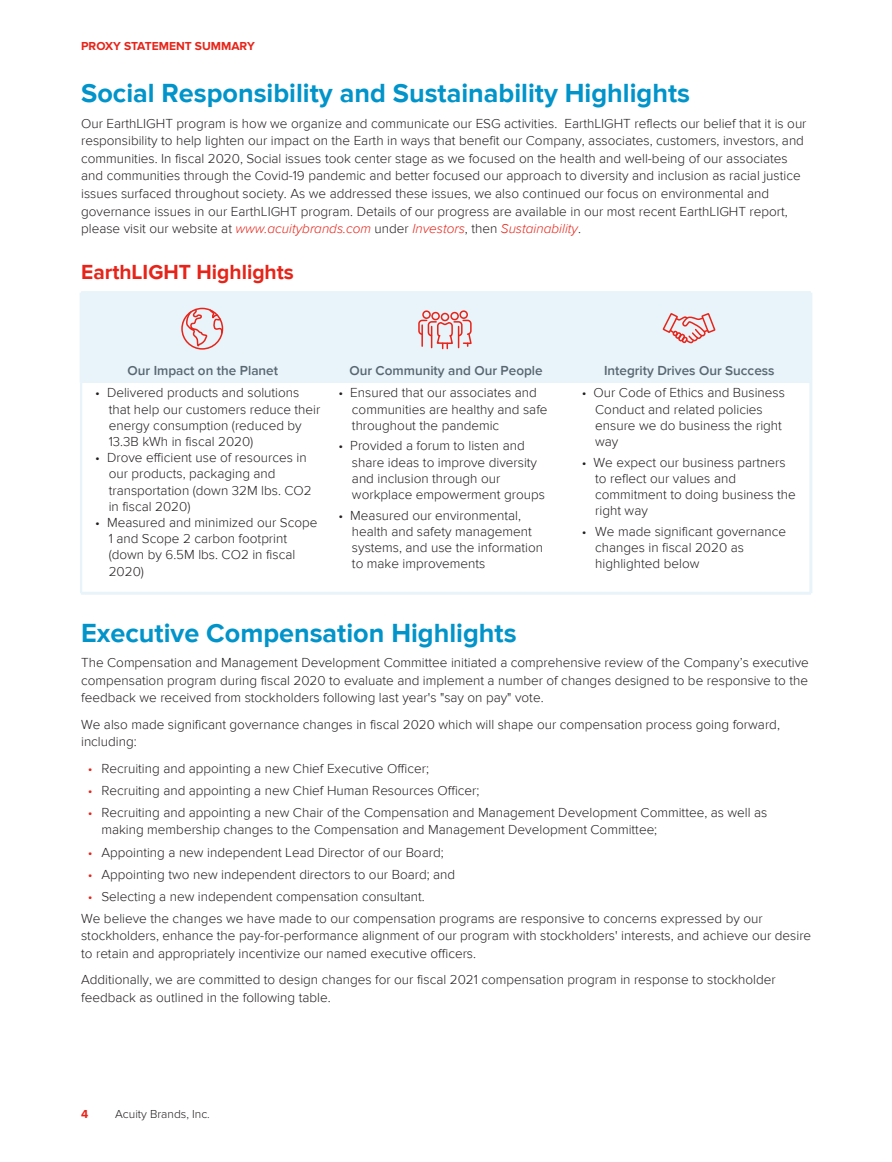
<style>
.page{position:relative;width:892px;height:1162px;background:#fff}
.page>*{position:absolute;margin:0;border:0;box-sizing:border-box;transform-origin:0 0}
.t1{font:700 27px "Proxima Nova Rg";color:#0094ca}
.t2{font:700 21px "Proxima Nova Rg";color:#e72419}
.t3{font:300 13.5px/16.2px "Proxima Nova";color:#231f20}
.t4{font:600 13.5px "Proxima Nova";color:#5a6670}
.t5{font:700 12px "Proxima Nova";color:#e72419}
.t6{font:300 12px "Proxima Nova";color:#231f20}
.s1{font-style:italic;color:#e72419}
.s2{color:#e72419}
</style>
<div class="page">
<div style="left:83px;top:361px;width:726px;height:21px;background:#e8f4fa"></div>
<div style="left:83px;top:294px;width:726px;height:64px;background:#e8f4fa"></div>
<hr style="left:80px;top:292px;width:3px;height:90px;background:#e8f4fa">
<hr style="left:80px;top:382px;width:2px;height:211px;background:#e8f4fa">
<hr style="left:323px;top:292px;width:3px;height:90px;background:#e8f4fa">
<hr style="left:566px;top:292px;width:3px;height:90px;background:#e8f4fa">
<hr style="left:809px;top:292px;width:3px;height:301px;background:#e8f4fa">
<hr style="left:81px;top:291px;width:729px;height:3px;background:#e8f4fa">
<hr style="left:81px;top:358px;width:729px;height:3px;background:#e8f4fa">
<hr style="left:81px;top:591px;width:729px;height:3px;background:#e8f4fa">
<div style="left:181px;top:307px;width:42px;height:42px;border:2px solid #e72419;border-radius:50%"></div>
<svg style="left:185px;top:307px;width:38px;height:43px"></svg>
<div style="left:440px;top:313px;width:9px;height:8px;border:2px solid #e72419;border-radius:50%"></div>
<div style="left:450px;top:312px;width:8px;height:8px;border:2px solid #e72419;border-radius:50%"></div>
<div style="left:459px;top:310px;width:8px;height:9px;border:2px solid #e72419;border-radius:50%"></div>
<div style="left:431px;top:312px;width:8px;height:8px;border:2px solid #e72419;border-radius:50%"></div>
<div style="left:422px;top:310px;width:8px;height:9px;border:2px solid #e72419;border-radius:50%"></div>
<svg style="left:418px;top:319px;width:53px;height:29px"></svg>
<hr style="left:421px;top:325px;width:2px;height:21px;background:#e72419">
<svg style="left:662px;top:312px;width:53px;height:32px"></svg>
<p class="t5" style="left:81px;top:39px;width:175px">PROXY STATEMENT SUMMARY</p>
<h1 class="t1" style="left:81px;top:78px;width:610px">Social Responsibility and Sustainability Highlights</h1>
<p class="t3" style="left:81px;top:115px;width:726px;line-height:17.5px">Our EarthLIGHT program is how we organize and communicate our ESG activities. EarthLIGHT reflects our belief that it is our responsibility to help lighten our impact on the Earth in ways that benefit our Company, associates, customers, investors, and communities. In fiscal 2020, Social issues took center stage as we focused on the health and well-being of our associates and communities through the Covid-19 pandemic and better focused our approach to diversity and inclusion as racial justice issues surfaced throughout society. As we addressed these issues, we also continued our focus on environmental and governance issues in our EarthLIGHT program. Details of our progress are available in our most recent EarthLIGHT report, please visit our website at <span class="s1">www.acuitybrands.com</span> under <span class="s1">Investors</span>, then <span class="s1">Sustainability</span>.</p>
<h2 class="t2" style="left:81px;top:260px;width:214px">EarthLIGHT Highlights</h2>
<p class="t4" style="left:127px;top:362px;width:152px">Our Impact on the Planet</p>
<p class="t4" style="left:349px;top:362px;width:195px">Our Community and Our People</p>
<p class="t4" style="left:603px;top:362px;width:172px">Integrity Drives Our Success</p>
<p class="t3" style="left:109px;top:385px;width:213px;text-indent:-14px">• Delivered products and solutions that help our customers reduce their energy consumption (reduced by<br>13.3B kWh in fiscal 2020)</p>
<p class="t3" style="left:109px;top:449px;width:204px;text-indent:-14px">• Drove efficient use of resources in our products, packaging and transportation (down 32M lbs. CO2 in fiscal 2020)</p>
<p class="t3" style="left:109px;top:514px;width:210px;text-indent:-14px">• Measured and minimized our Scope<br>1 and Scope 2 carbon footprint (down by 6.5M lbs. CO2 in fiscal<br>2020)</p>
<p class="t3" style="left:595px;top:385px;width:191px;text-indent:-14px">• Our Code of Ethics and Business<br>Conduct and related policies ensure we do business the right way</p>
<p class="t3" style="left:595px;top:454px;width:202px;text-indent:-14px">• We expect our business partners to reflect our values and commitment to doing business the right way</p>
<p class="t3" style="left:595px;top:523px;width:192px;text-indent:-14px">• We made significant governance changes in fiscal 2020 as highlighted below</p>
<p class="t3" style="left:352px;top:385px;width:197px;text-indent:-14px">• Ensured that our associates and communities are healthy and safe throughout the pandemic</p>
<p class="t3" style="left:352px;top:438px;width:194px;text-indent:-14px">• Provided a forum to listen and share ideas to improve diversity and inclusion through our workplace empowerment groups</p>
<p class="t3" style="left:352px;top:507px;width:192px;text-indent:-14px">• Measured our environmental, health and safety management systems, and use the information to make improvements</p>
<h1 class="t1" style="left:81px;top:617px;width:437px">Executive Compensation Highlights</h1>
<p class="t3" style="left:81px;top:653px;width:729px;line-height:17.5px;text-align:justify">The Compensation and Management Development Committee initiated a comprehensive review of the Company’s executive compensation program during fiscal 2020 to evaluate and implement a number of changes designed to be responsive to the feedback we received from stockholders following last year's "say on pay" vote.</p>
<p class="t3" style="left:81px;top:715px;width:700px;line-height:17.5px">We also made significant governance changes in fiscal 2020 which will shape our compensation process going forward, including:</p>
<p class="t3" style="left:88px;top:760px;width:342px"><span class="s2">•</span> Recruiting and appointing a new Chief Executive Officer;</p>
<p class="t3" style="left:88px;top:782px;width:393px"><span class="s2">•</span> Recruiting and appointing a new Chief Human Resources Officer;</p>
<p class="t3" style="left:101px;top:803px;width:667px;line-height:17.5px;text-indent:-14px"><span class="s2">•</span> Recruiting and appointing a new Chair of the Compensation and Management Development Committee, as well as making membership changes to the Compensation and Management Development Committee;</p>
<p class="t3" style="left:88px;top:843px;width:357px"><span class="s2">•</span> Appointing a new independent Lead Director of our Board;</p>
<p class="t3" style="left:88px;top:865px;width:369px"><span class="s2">•</span> Appointing two new independent directors to our Board; and</p>
<p class="t3" style="left:81px;top:885px;width:682px;line-height:22px;text-indent:7px"><span class="s2">•</span> Selecting a new independent compensation consultant.<br>We believe the changes we have made to our compensation programs are responsive to concerns expressed by our</p>
<p class="t3" style="left:81px;top:926px;width:731px;line-height:17.5px">stockholders, enhance the pay-for-performance alignment of our program with stockholders' interests, and achieve our desire to retain and appropriately incentivize our named executive officers.</p>
<p class="t3" style="left:81px;top:971px;width:696px;line-height:17.5px">Additionally, we are committed to design changes for our fiscal 2021 compensation program in response to stockholder feedback as outlined in the following table.</p>
<p class="t5" style="left:81px;top:1107px;width:9px">4</p>
<p class="t6" style="left:115px;top:1108px;width:96px">Acuity Brands, Inc.</p>
</div>
